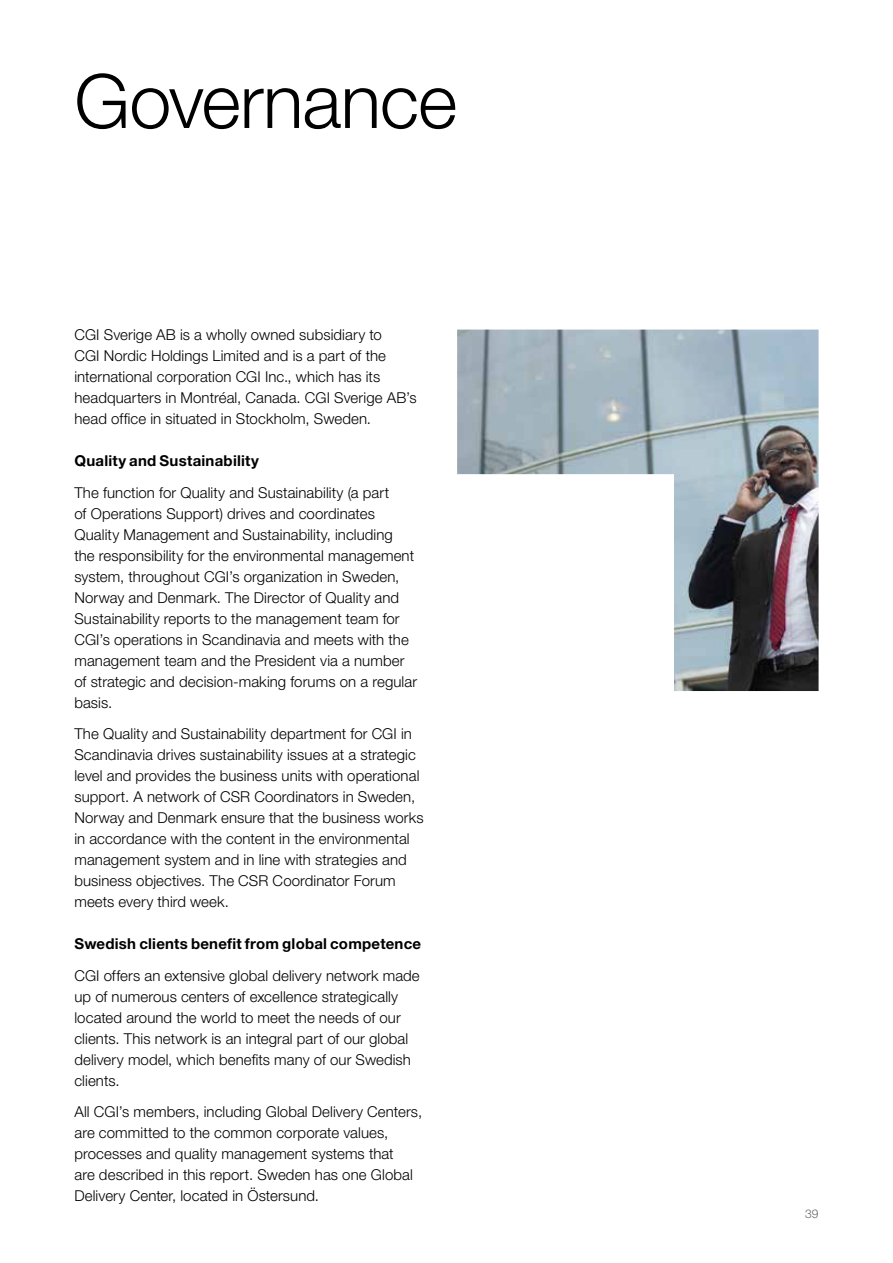
<style>
.page{position:relative;width:893px;height:1263px;background:#fff}
.page>*{position:absolute;margin:0;border:0;box-sizing:border-box;transform-origin:0 0}
.t1{font:300 75px "Helvetica Neue LT Pro";letter-spacing:-.01em;color:#000}
.t2{font:300 15px/21px "Helvetica Neue LT Pro";letter-spacing:.005em;color:#000}
.t3{font:700 15px "Helvetica Neue LT Pro";letter-spacing:.015em;color:#000}
.t4{font:300 12px "Helvetica Neue LT Pro";color:#636466}
</style>
<div class="page">
<img style="left:457px;top:330px;width:362px;height:361px">
<h1 class="t1" style="left:74px;top:55px;width:384px">Governance</h1>
<p class="t2" style="left:74px;top:324px;width:344px">CGI Sverige AB is a wholly owned subsidiary to<br>CGI Nordic Holdings Limited and is a part of the international corporation CGI Inc., which has its headquarters in Montréal, Canada. CGI Sverige AB’s head office in situated in Stockholm, Sweden.</p>
<p class="t3" style="left:74px;top:451px;width:186px">Quality and Sustainability</p>
<p class="t2" style="left:74px;top:482px;width:344px">The function for Quality and Sustainability (a part<br>of Operations Support) drives and coordinates Quality Management and Sustainability, including<br>the responsibility for the environmental management system, throughout CGI’s organization in Sweden, Norway and Denmark. The Director of Quality and Sustainability reports to the management team for CGI’s operations in Scandinavia and meets with the management team and the President via a number of strategic and decision-making forums on a regular basis.</p>
<p class="t2" style="left:74px;top:723px;width:351px">The Quality and Sustainability department for CGI in Scandinavia drives sustainability issues at a strategic level and provides the business units with operational support. A network of CSR Coordinators in Sweden, Norway and Denmark ensure that the business works in accordance with the content in the environmental management system and in line with strategies and business objectives. The CSR Coordinator Forum meets every third week.</p>
<p class="t3" style="left:74px;top:934px;width:348px">Swedish clients benefit from global competence</p>
<p class="t2" style="left:74px;top:965px;width:347px">CGI offers an extensive global delivery network made up of numerous centers of excellence strategically located around the world to meet the needs of our clients. This network is an integral part of our global delivery model, which benefits many of our Swedish clients.</p>
<p class="t2" style="left:74px;top:1101px;width:349px">All CGI’s members, including Global Delivery Centers, are committed to the common corporate values, processes and quality management systems that<br>are described in this report. Sweden has one Global Delivery Center, located in Östersund.</p>
<p class="t4" style="left:805px;top:1207px;width:15px">39</p>
</div>
